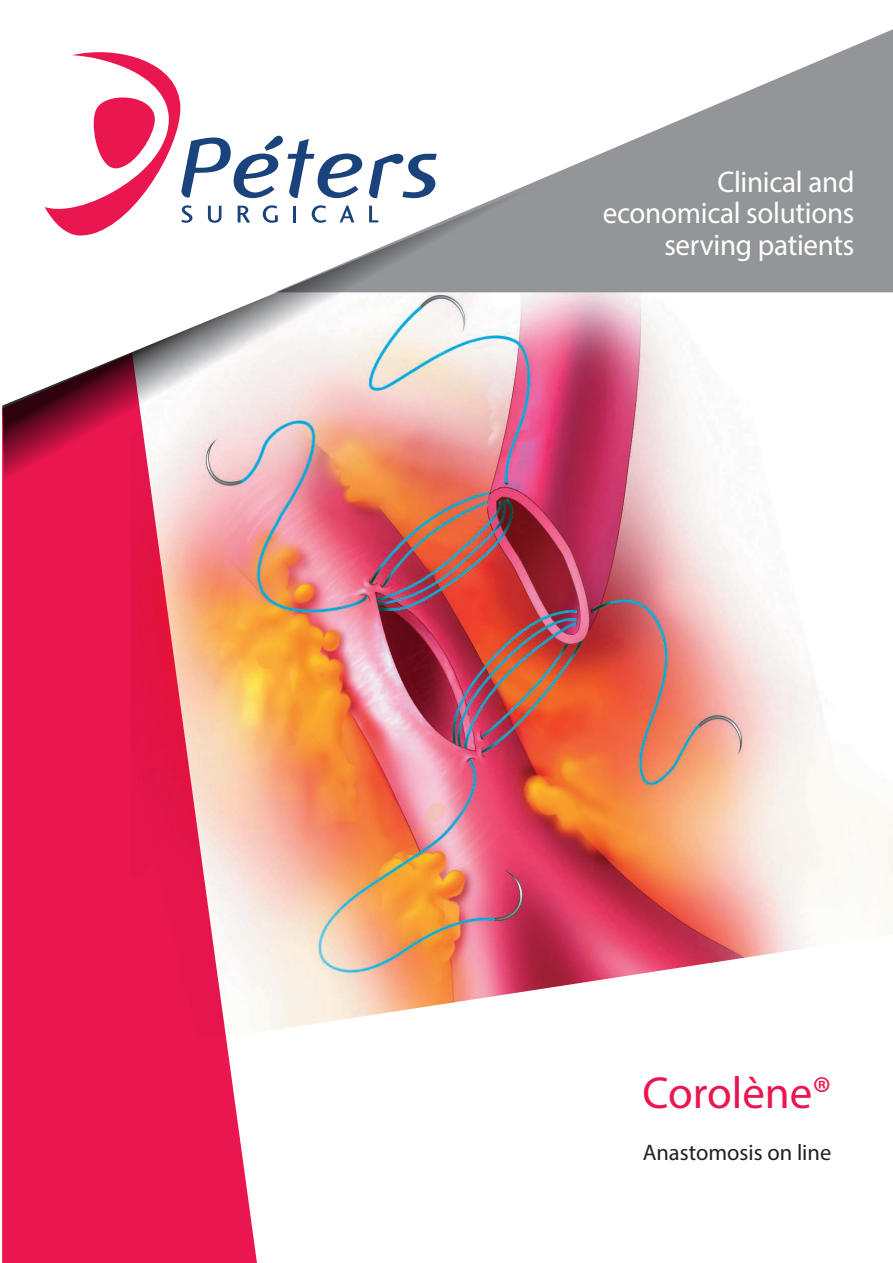
<style>
.page{position:relative;width:893px;height:1263px;background:#fff}
.page>*{position:absolute;margin:0;border:0;box-sizing:border-box;transform-origin:0 0}
.t1{font:45px "Myriad Pro";color:#ea164f}
.t2{font:30px "Myriad Pro";letter-spacing:-.01em;color:#fff}
.t3{font:22.5px "Myriad Pro";color:#231f20}
</style>
<div class="page">
<img style="left:257px;top:557px;width:636px;height:474px">
<svg style="left:2px;top:557px;width:255px;height:706px;background:#eb365f"></svg>
<svg style="left:729px;top:29px;width:164px;height:264px;fill:#939598"></svg>
<svg style="left:72px;top:52px;width:108px;height:47px"></svg>
<img style="left:2px;top:99px;width:805px;height:458px">
<p class="t2" style="left:717px;top:163px;width:139px">Clinical and</p>
<p class="t2" style="left:603px;top:194px;width:253px">economical solutions</p>
<p class="t2" style="left:664px;top:226px;width:192px">serving patients</p>
<p class="t1" style="left:642px;top:1065px;width:190px">Corolène®</p>
<p class="t3" style="left:643px;top:1139px;width:190px">Anastomosis on line</p>
</div>
